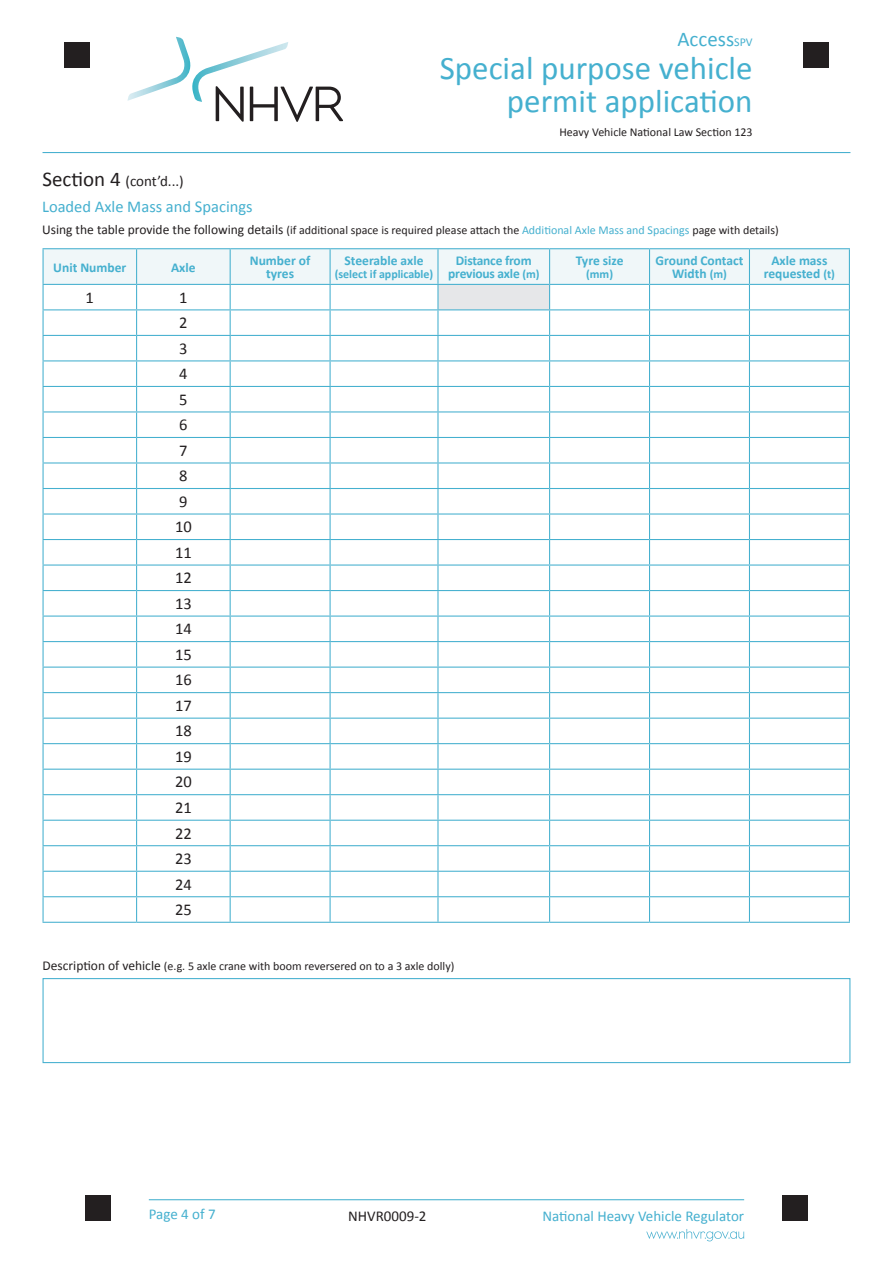
<style>
.page{position:relative;width:893px;height:1263px;background:#fff}
.page>*{position:absolute;margin:0;border:0;box-sizing:border-box;transform-origin:0 0}
.t1{font:33px/33px "Calibri";color:#45b0cf;text-align:right}
.t2{font:21px "Calibri";color:#45b0cf}
.t3{font:16.5px "Calibri";color:#231f20}
.Header_1{font:16.5px "Calibri";color:#45b0cf}
.t4{font:15px "Calibri";color:#45b0cf}
.t5{font:15px "Calibri";color:#231f20}
.Table_Header_text{font:700 13.5px/13.5px "Calibri";color:#45b0cf;text-align:center}
.Body{font:12px "Calibri";color:#231f20}
.Table_Header_text-2{font:700 12px "Calibri";letter-spacing:-.005em;color:#45b0cf}
.s1{font-size:12px}
.s2{font-size:21px}
.s3{font-size:13.5px}
.s4{color:#45b0cf}
</style>
<div class="page">
<div style="left:64px;top:43px;width:25px;height:25px;background:#231f20"></div>
<div style="left:804px;top:43px;width:25px;height:25px;background:#231f20"></div>
<div style="left:85px;top:1195px;width:26px;height:25px;background:#231f20"></div>
<div style="left:782px;top:1195px;width:26px;height:25px;background:#231f20"></div>
<hr style="left:43px;top:152px;width:807px;height:1px;background:#45b0cf">
<hr style="left:149px;top:1199px;width:595px;height:1px;background:#45b0cf">
<svg style="left:128px;top:37px;width:215px;height:85px"></svg>
<svg style="left:646px;top:1229px;width:98px;height:12px"></svg>
<hr style="left:43px;top:248px;width:94px;height:1px;background:#45b0cf">
<hr style="left:137px;top:248px;width:93px;height:1px;background:#45b0cf">
<hr style="left:230px;top:248px;width:100px;height:1px;background:#45b0cf">
<hr style="left:330px;top:248px;width:108px;height:1px;background:#45b0cf">
<hr style="left:438px;top:248px;width:112px;height:1px;background:#45b0cf">
<hr style="left:550px;top:248px;width:99px;height:1px;background:#45b0cf">
<hr style="left:649px;top:248px;width:100px;height:1px;background:#45b0cf">
<hr style="left:749px;top:248px;width:101px;height:1px;background:#45b0cf">
<svg style="left:43px;top:249px;width:807px;height:673px"></svg>
<hr style="left:43px;top:922px;width:94px;height:1px;background:#45b0cf">
<hr style="left:137px;top:922px;width:93px;height:1px;background:#45b0cf">
<hr style="left:230px;top:922px;width:100px;height:1px;background:#45b0cf">
<hr style="left:330px;top:922px;width:108px;height:1px;background:#45b0cf">
<hr style="left:438px;top:922px;width:112px;height:1px;background:#45b0cf">
<hr style="left:550px;top:922px;width:99px;height:1px;background:#45b0cf">
<hr style="left:649px;top:922px;width:100px;height:1px;background:#45b0cf">
<hr style="left:749px;top:922px;width:101px;height:1px;background:#45b0cf">
<div style="left:43px;top:978px;width:807px;height:85px;border:1px solid #45b0cf"></div>
<h2 class="t2" style="left:677px;top:25px;width:77px">Access<span class="s1">SPV</span></h2>
<h1 class="t1" style="left:440px;top:51px;width:314px">Special purpose vehicle permit application</h1>
<p class="Body" style="left:559px;top:124px;width:195px">Heavy Vehicle National Law Section 123</p>
<p class="t5" style="left:43px;top:171px;width:143px"><span class="s2">Section 4</span> (cont’d...)</p>
<p class="Body" style="left:42px;top:223px;width:738px"><span class="s3">Using the table provide the following details</span> (if additional space is required please attach the <span class="s4">Additional Axle Mass and Spacings</span> page with details)</p>
<p class="Header_1" style="left:42px;top:196px;width:212px">Loaded Axle Mass and Spacings</p>
<p class="Table_Header_text" style="left:53px;top:260px;width:75px">Unit Number</p>
<p class="Table_Header_text" style="left:171px;top:260px;width:26px">Axle</p>
<p class="Table_Header_text" style="left:250px;top:254px;width:62px">Number of tyres</p>
<p class="Table_Header_text" style="left:345px;top:254px;width:80px">Steerable axle</p>
<p class="Table_Header_text-2" style="left:335px;top:267px;width:100px">(select if applicable)</p>
<p class="t3" style="left:86px;top:287px;width:10px">1</p>
<p class="t3" style="left:179px;top:287px;width:10px">1</p>
<p class="t3" style="left:179px;top:312px;width:10px">2</p>
<p class="t3" style="left:179px;top:338px;width:10px">3</p>
<p class="t3" style="left:179px;top:363px;width:10px">4</p>
<p class="t3" style="left:179px;top:389px;width:10px">5</p>
<p class="t3" style="left:179px;top:414px;width:10px">6</p>
<p class="t3" style="left:179px;top:440px;width:10px">7</p>
<p class="t3" style="left:179px;top:465px;width:10px">8</p>
<p class="t3" style="left:179px;top:491px;width:10px">9</p>
<p class="t3" style="left:175px;top:516px;width:18px">10</p>
<p class="t3" style="left:175px;top:542px;width:18px">11</p>
<p class="t3" style="left:175px;top:567px;width:18px">12</p>
<p class="t3" style="left:175px;top:593px;width:18px">13</p>
<p class="t3" style="left:175px;top:618px;width:18px">14</p>
<p class="t3" style="left:175px;top:644px;width:18px">15</p>
<p class="t3" style="left:175px;top:669px;width:18px">16</p>
<p class="t3" style="left:175px;top:695px;width:18px">17</p>
<p class="t3" style="left:175px;top:720px;width:18px">18</p>
<p class="t3" style="left:175px;top:746px;width:18px">19</p>
<p class="t3" style="left:175px;top:771px;width:18px">20</p>
<p class="t3" style="left:175px;top:797px;width:18px">21</p>
<p class="t3" style="left:175px;top:823px;width:18px">22</p>
<p class="t3" style="left:175px;top:848px;width:18px">23</p>
<p class="t3" style="left:175px;top:874px;width:18px">24</p>
<p class="t3" style="left:175px;top:899px;width:18px">25</p>
<p class="Table_Header_text" style="left:448px;top:254px;width:93px">Distance from previous axle <span class="s1">(m)</span></p>
<p class="Table_Header_text" style="left:576px;top:254px;width:49px">Tyre size</p>
<p class="Table_Header_text-2" style="left:586px;top:267px;width:28px">(mm)</p>
<p class="Body" style="left:43px;top:958px;width:413px"><span class="s3">Description of vehicle</span> (e.g. 5 axle crane with boom reversered on to a 3 axle dolly)</p>
<p class="Table_Header_text" style="left:655px;top:254px;width:89px">Ground Contact<br>Width <span class="s1">(m)</span></p>
<p class="Table_Header_text" style="left:764px;top:254px;width:73px">Axle mass requested <span class="s1">(t)</span></p>
<p class="t4" style="left:149px;top:1204px;width:68px">Page 4 of 7</p>
<p class="t5" style="left:348px;top:1206px;width:80px">NHVR0009-2</p>
<p class="t4" style="left:542px;top:1206px;width:203px">National Heavy Vehicle Regulator</p>
</div>
